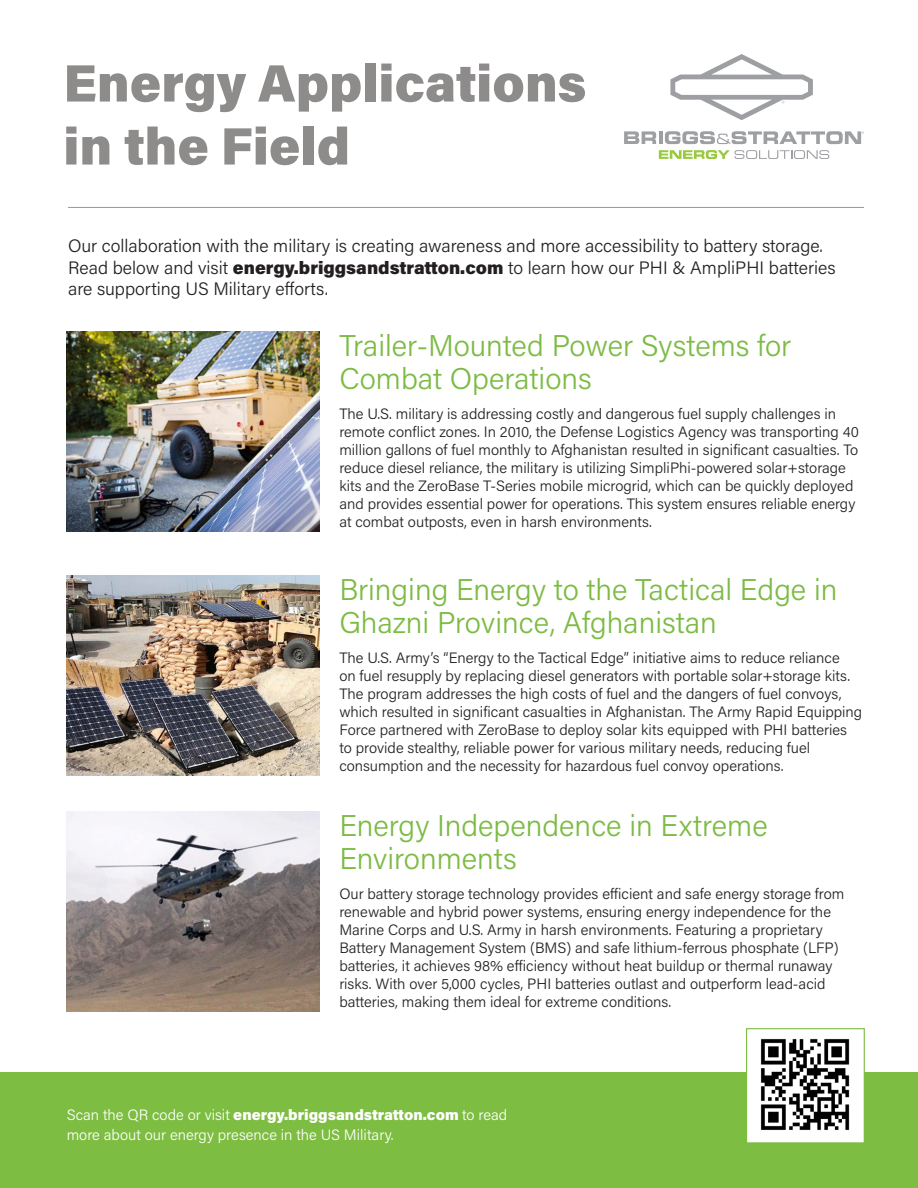
<style>
.page{position:relative;width:918px;height:1188px;background:#fff}
.page>*{position:absolute;margin:0;border:0;box-sizing:border-box;transform-origin:0 0}
.t1{font:900 52.5px/63px "Acumin Pro";color:#8e8b8b}
.t2{font:300 30px/33px "Acumin Pro";color:#7cbb44}
.t3{font:300 18px/21.6px "Acumin Pro";color:#231f20}
.t4{font:300 15px/18px "Acumin Pro";color:#231f20}
.t5{font:300 15px/19.5px "Acumin Pro";color:#fff}
.s1{font-weight:900}
</style>
<div class="page">
<svg style="left:670px;top:54px;width:143px;height:66px"></svg>
<svg style="left:624px;top:131px;width:32px;height:13px"></svg>
<hr style="left:659px;top:131px;width:4px;height:13px;background:#9d9fa2">
<svg style="left:665px;top:131px;width:199px;height:13px"></svg>
<svg style="left:659px;top:150px;width:170px;height:9px"></svg>
<div style="left:0;top:1072px;width:918px;height:116px;background:#7dbd41"></div>
<img style="left:67px;top:332px;width:252px;height:200px">
<img style="left:67px;top:575px;width:252px;height:200px">
<img style="left:67px;top:811px;width:252px;height:200px">
<div style="left:747px;top:1029px;width:117px;height:114px;background:#fff"></div>
<img style="left:760px;top:1038px;width:90px;height:92px">
<div style="left:746px;top:1028px;width:119px;height:115px;border:1px solid #7cbd42"></div>
<hr style="left:68px;top:207px;width:796px;height:1px;background:#979899">
<p class="t1" style="left:63px;top:49px;width:525px">Energy Applications in the Field</p>
<p class="t3" style="left:68px;top:234px;width:769px">Our collaboration with the military is creating awareness and more accessibility to battery storage.<br>Read below and visit <span class="s1">energy.briggsandstratton.com</span> to learn how our PHI &amp; AmpliPHI batteries are supporting US Military efforts.</p>
<p class="t2" style="left:339px;top:328px;width:454px">Trailer-Mounted Power Systems for<br>Combat Operations</p>
<p class="t4" style="left:339px;top:404px;width:521px">The U.S. military is addressing costly and dangerous fuel supply challenges in remote conflict zones. In 2010, the Defense Logistics Agency was transporting 40 million gallons of fuel monthly to Afghanistan resulted in significant casualties. To reduce diesel reliance, the military is utilizing SimpliPhi-powered solar+storage kits and the ZeroBase T-Series mobile microgrid, which can be quickly deployed and provides essential power for operations. This system ensures reliable energy at combat outposts, even in harsh environments.</p>
<p class="t2" style="left:339px;top:571px;width:500px">Bringing Energy to the Tactical Edge in<br>Ghazni Province, Afghanistan</p>
<p class="t4" style="left:339px;top:648px;width:524px">The U.S. Army’s “Energy to the Tactical Edge” initiative aims to reduce reliance<br>on fuel resupply by replacing diesel generators with portable solar+storage kits.<br>The program addresses the high costs of fuel and the dangers of fuel convoys, which resulted in significant casualties in Afghanistan. The Army Rapid Equipping Force partnered with ZeroBase to deploy solar kits equipped with PHI batteries to provide stealthy, reliable power for various military needs, reducing fuel consumption and the necessity for hazardous fuel convoy operations.</p>
<p class="t2" style="left:339px;top:808px;width:430px">Energy Independence in Extreme<br>Environments</p>
<p class="t4" style="left:339px;top:884px;width:507px">Our battery storage technology provides efficient and safe energy storage from renewable and hybrid power systems, ensuring energy independence for the Marine Corps and U.S. Army in harsh environments. Featuring a proprietary Battery Management System (BMS) and safe lithium-ferrous phosphate (LFP) batteries, it achieves 98% efficiency without heat buildup or thermal runaway risks. With over 5,000 cycles, PHI batteries outlast and outperform lead-acid batteries, making them ideal for extreme conditions.</p>
<p class="t5" style="left:67px;top:1105px;width:442px">Scan the QR code or visit <span class="s1">energy.briggsandstratton.com</span> to read more about our energy presence in the US Military.</p>
</div>
